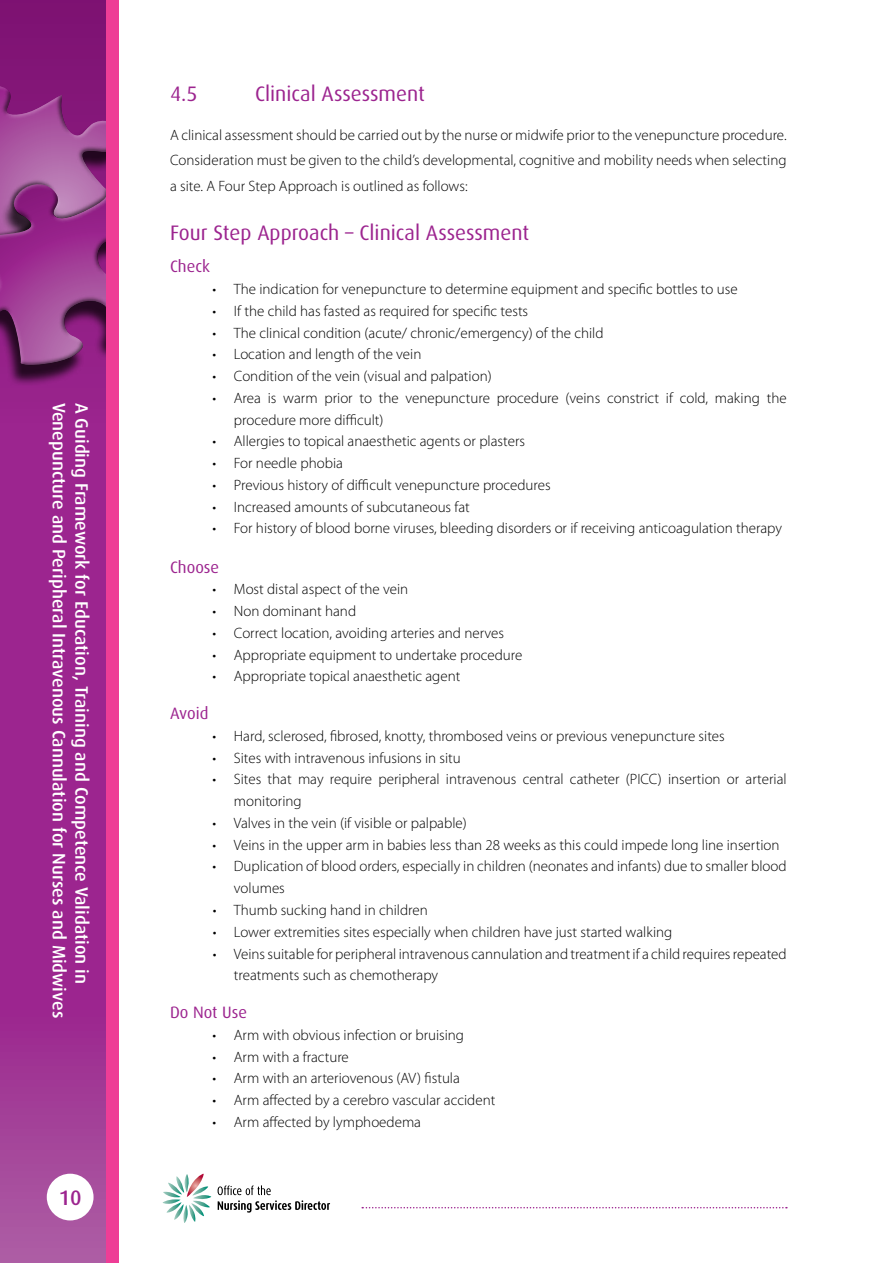
<style>
.page{position:relative;width:893px;height:1263px;background:#fff}
.page>*{position:absolute;margin:0;border:0;box-sizing:border-box;transform-origin:0 0}
.t1{font:21px "Dax";color:#9c248f}
.t2{font:500 21px "Dax";color:#9c248f}
.t3{font:500 18px "Dax";color:#fff}
.t4{font:16.5px "Dax";color:#9c248f}
.t5{font:300 15px/21.8px "Myriad Pro";color:#000}
</style>
<div class="page">
<svg style="left:163px;top:1174px;width:48px;height:49px"></svg>
<svg style="left:218px;top:1185px;width:112px;height:27px"></svg>
<svg style="left:362px;top:1207px;width:425px;height:1px"></svg>
<svg style="left:0;top:0;width:106px;height:1263px;background:#9b2a8f"></svg>
<div style="left:0;top:190px;width:106px;height:196px;background:#000;opacity:.75"></div>
<svg style="left:0;top:83px;width:106px;height:99px;background:#994190"></svg>
<div style="left:0;top:182px;width:106px;height:185px;background:#fff;opacity:.75"></div>
<div style="left:0;top:186px;width:106px;height:181px;background:#000;opacity:.75"></div>
<div style="left:47px;top:1174px;width:47px;height:46px;background:#fff;border-radius:50%"></div>
<div style="left:106px;top:0;width:13px;height:1263px;background:#ee3d96"></div>
<p class="t3" style="left:69px;top:403px;width:617px;rotate:90deg">Venepuncture and Peripheral Intravenous Cannulation for Nurses and Midwives</p>
<p class="t3" style="left:92px;top:403px;width:583px;rotate:90deg">A Guiding Framework for Education, Training and Competence Validation in</p>
<h1 class="t2" style="left:59px;top:1186px;width:24px">10</h1>
<h1 class="t1" style="left:170px;top:82px;width:29px">4.5</h1>
<h1 class="t1" style="left:255px;top:82px;width:171px">Clinical Assessment</h1>
<p class="t5" style="left:170px;top:122px;width:618px;line-height:25.5px;text-align:justify">A clinical assessment should be carried out by the nurse or midwife prior to the venepuncture procedure.<br>Consideration must be given to the child’s developmental, cognitive and mobility needs when selecting a site. A Four Step Approach is outlined as follows:</p>
<h1 class="t1" style="left:170px;top:221px;width:361px">Four Step Approach – Clinical Assessment</h1>
<p class="t4" style="left:170px;top:257px;width:41px">Check</p>
<p class="t5" style="left:213px;top:278px;width:526px">• The indication for venepuncture to determine equipment and specific bottles to use</p>
<p class="t5" style="left:213px;top:300px;width:317px">• If the child has fasted as required for specific tests</p>
<p class="t5" style="left:213px;top:322px;width:392px">• The clinical condition (acute/ chronic/emergency) of the child</p>
<p class="t5" style="left:213px;top:343px;width:210px">• Location and length of the vein</p>
<p class="t5" style="left:213px;top:365px;width:281px">• Condition of the vein (visual and palpation)</p>
<p class="t5" style="left:234px;top:387px;width:554px;text-indent:-21px">• Area is warm prior to the venepuncture procedure (veins constrict if cold, making the procedure more difficult)</p>
<p class="t5" style="left:213px;top:430px;width:314px">• Allergies to topical anaesthetic agents or plasters</p>
<p class="t5" style="left:213px;top:452px;width:132px">• For needle phobia</p>
<p class="t5" style="left:213px;top:474px;width:340px">• Previous history of difficult venepuncture procedures</p>
<p class="t5" style="left:213px;top:496px;width:259px">• Increased amounts of subcutaneous fat</p>
<p class="t5" style="left:213px;top:517px;width:571px">• For history of blood borne viruses, bleeding disorders or if receiving anticoagulation therapy</p>
<p class="t4" style="left:170px;top:558px;width:51px">Choose</p>
<p class="t5" style="left:213px;top:578px;width:197px">• Most distal aspect of the vein</p>
<p class="t5" style="left:213px;top:600px;width:145px">• Non dominant hand</p>
<p class="t5" style="left:213px;top:622px;width:293px">• Correct location, avoiding arteries and nerves</p>
<p class="t5" style="left:213px;top:644px;width:311px">• Appropriate equipment to undertake procedure</p>
<p class="t5" style="left:213px;top:665px;width:249px">• Appropriate topical anaesthetic agent</p>
<p class="t4" style="left:170px;top:704px;width:40px">Avoid</p>
<p class="t5" style="left:213px;top:725px;width:514px">• Hard, sclerosed, fibrosed, knotty, thrombosed veins or previous venepuncture sites</p>
<p class="t5" style="left:213px;top:747px;width:250px">• Sites with intravenous infusions in situ</p>
<p class="t5" style="left:234px;top:768px;width:554px;text-indent:-21px">• Sites that may require peripheral intravenous central catheter (PICC) insertion or arterial monitoring</p>
<p class="t5" style="left:213px;top:812px;width:256px">• Valves in the vein (if visible or palpable)</p>
<p class="t5" style="left:213px;top:834px;width:568px">• Veins in the upper arm in babies less than 28 weeks as this could impede long line insertion</p>
<p class="t5" style="left:234px;top:855px;width:554px;text-indent:-21px">• Duplication of blood orders, especially in children (neonates and infants) due to smaller blood volumes</p>
<p class="t5" style="left:213px;top:899px;width:217px">• Thumb sucking hand in children</p>
<p class="t5" style="left:213px;top:921px;width:461px">• Lower extremities sites especially when children have just started walking</p>
<p class="t5" style="left:234px;top:942px;width:554px;text-indent:-21px">• Veinssuitable for peripheral intravenous cannulation and treatmentif a child requiresrepeated treatments such as chemotherapy</p>
<p class="t4" style="left:170px;top:1003px;width:78px">Do Not Use</p>
<p class="t5" style="left:213px;top:1024px;width:253px">• Arm with obvious infection or bruising</p>
<p class="t5" style="left:213px;top:1045px;width:138px">• Arm with a fracture</p>
<p class="t5" style="left:213px;top:1067px;width:249px">• Arm with an arteriovenous (AV) fistula</p>
<p class="t5" style="left:213px;top:1089px;width:284px">• Arm affected by a cerebro vascular accident</p>
<p class="t5" style="left:213px;top:1111px;width:210px">• Arm affected by lymphoedema</p>
</div>
